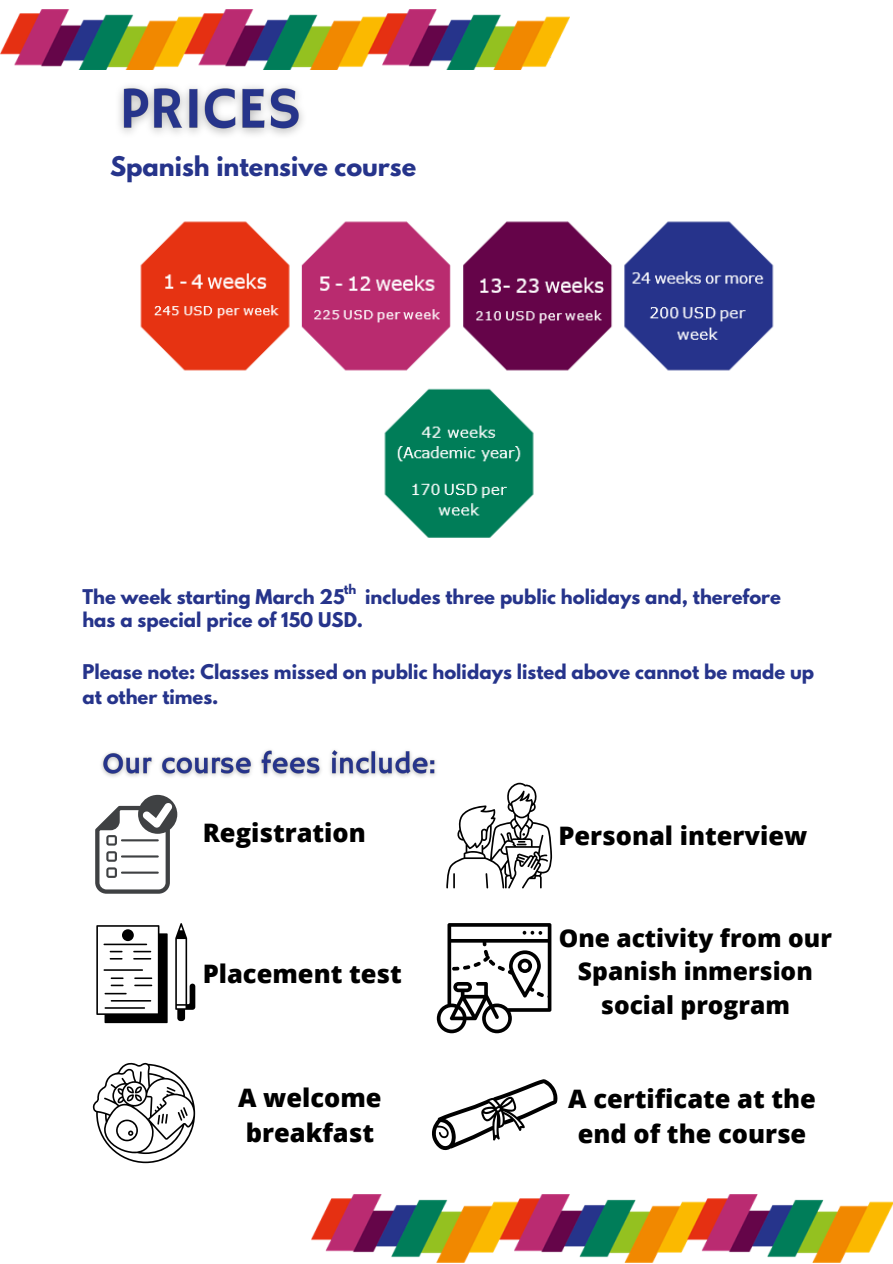
<style>
.page{position:relative;width:893px;height:1264px;background:#fff}
.page>*{position:absolute;margin:0;border:0;box-sizing:border-box;transform-origin:0 0}
.t1{font:800 25.5px/34.8px "Open Sans";color:#000}
.t2{font:800 24.6px/33.6px "Open Sans";color:#000;text-align:center}
.t3{font:700 24px "League Spartan";color:#26348b}
.t4{font:700 18px/23.2px "League Spartan";color:#26348b}
.s1{font-style:inherit}
</style>
<div class="page">
<img style="left:0;top:10px;width:569px;height:59px">
<img style="left:140px;top:221px;width:634px;height:317px">
<img style="left:312px;top:1194px;width:580px;height:68px">
<svg style="left:95px;top:794px;width:82px;height:99px"></svg>
<svg style="left:446px;top:782px;width:106px;height:106px"></svg>
<svg style="left:437px;top:923px;width:114px;height:110px"></svg>
<svg style="left:96px;top:925px;width:72px;height:98px"></svg>
<hr style="left:103px;top:969px;width:40px;height:1px;background:#000">
<hr style="left:104px;top:992px;width:23px;height:2px;background:#000">
<hr style="left:111px;top:1000px;width:40px;height:1px;background:#000">
<hr style="left:104px;top:1007px;width:41px;height:1px;background:#000">
<svg style="left:175px;top:923px;width:20px;height:98px"></svg>
<svg style="left:93px;top:1062px;width:102px;height:101px"></svg>
<svg style="left:432px;top:1079px;width:125px;height:71px"></svg>
<img style="left:119px;top:86px;width:184px;height:49px">
<img style="left:101px;top:750px;width:335px;height:27px">
<h3 class="t3" style="left:110px;top:148px;width:308px">Spanish intensive course</h3>
<p class="t4" style="left:82px;top:584px;width:700px">The week starting March 25<sup>th</sup> includes three public holidays and, therefore has a special price of 150 USD.</p>
<p class="t4" style="left:82px;top:661px;width:733px;line-height:24.8px">Please note: Classes missed on public holidays listed above cannot be made up at other times.</p>
<p class="t1" style="left:203px;top:814px;width:164px">Registration</p>
<p class="t1" style="left:203px;top:955px;width:200px">Placement test</p>
<p class="t1" style="left:558px;top:817px;width:250px">Personal <span class="s1">i</span>nterview</p>
<p class="t2" style="left:558px;top:920px;width:275px">One activity from our<br>Spanish inmersion social program</p>
<p class="t1" style="left:238px;top:1079px;width:145px">A welcome <span class="s1">b</span>reakfast</p>
<p class="t1" style="left:568px;top:1080px;width:249px">A certificate at the</p>
<p class="t1" style="left:577px;top:1115px;width:230px">end of the course</p>
</div>
